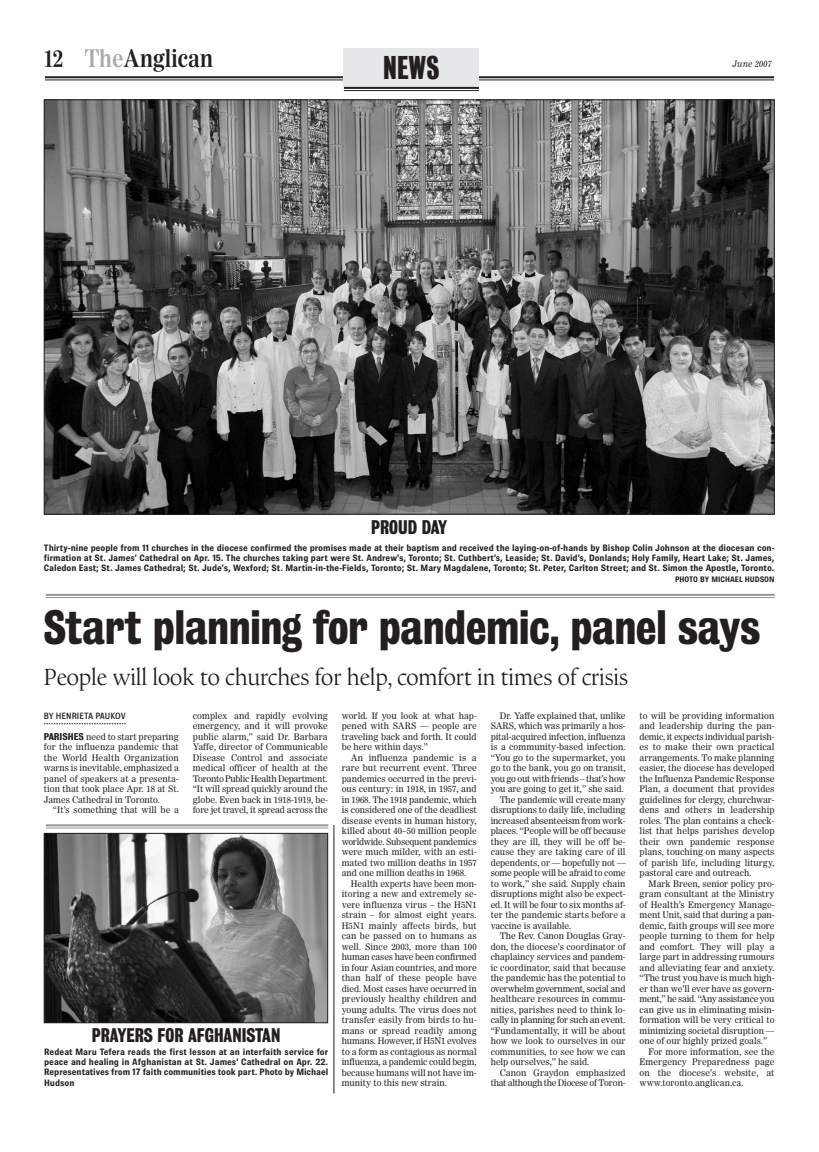
<style>
.page{position:relative;width:819px;height:1152px;background:#fff}
.page>*{position:absolute;margin:0;border:0;box-sizing:border-box;transform-origin:0 0}
.t1{font:44px "Bureau Grotesque Three Seven";color:#231f20}
.t2{font:30px "Bureau Grotesque One Seven";color:#231f20}
.t3{font:300 24px "Goodchild Display";color:#231f20}
.t4{font:700 24px "Worldwide Headline";color:#231f20}
.t5{font:18px "Bureau Grotesque Three Seven";color:#231f20}
.t6{font:700 9.2px/10.5px "Brown";color:#231f20;text-align:justify}
.t7{font:9px/10.5px "Worldwide";color:#231f20;text-align:justify}
.t8{font:9px "Worldwide";letter-spacing:-.03em;color:#231f20}
.t9{font:9px "Worldwide";letter-spacing:-.02em;color:#231f20}
.t10{font:9px "Worldwide";letter-spacing:-.025em;color:#231f20}
.t11{font:italic 9px "Worldwide";color:#231f20}
.t12{font:8.2px "Bureau Grotesque Five Three";color:#231f20}
.t13{font:700 8px "Brown";color:#231f20}
.s1{color:#a7a9ac}
.s2{font-family:"Bureau Grotesque Three Five"}
</style>
<div class="page">
<hr style="left:45px;top:76px;width:729px;height:2px;background:#231f20">
<hr style="left:45px;top:80px;width:729px;height:1px;background:#231f20">
<div style="left:344px;top:49px;width:135px;height:38px;background:#e6e7e8"></div>
<hr style="left:344px;top:87px;width:135px;height:2px;background:#231f20">
<hr style="left:344px;top:90px;width:135px;height:1px;background:#231f20">
<img style="left:46px;top:102px;width:727px;height:411px">
<svg style="left:44px;top:723px;width:82px;height:1px"></svg>
<img style="left:46px;top:835px;width:280px;height:186px">
<div style="left:44px;top:833px;width:284px;height:190px;border:1px solid #231f20"></div>
<hr style="left:46px;top:594px;width:729px;height:2px;background:#939598">
<hr style="left:46px;top:597px;width:729px;height:1px;background:#939598">
<hr style="left:46px;top:824px;width:282px;height:2px;background:#939598">
<hr style="left:46px;top:828px;width:282px;height:1px;background:#939598">
<hr style="left:334px;top:825px;width:1px;height:269px;background:#231f20">
<h3 class="t4" style="left:45px;top:49px;width:170px">12 <span class="s1">The</span>Anglican</h3>
<p class="t11" style="left:733px;top:60px;width:41px">June 2007</p>
<h2 class="t2" style="left:383px;top:57px;width:58px">NEWS</h2>
<h3 class="t5" style="left:371px;top:521px;width:78px">PROUD DAY</h3>
<p class="t6" style="left:44px;top:543px;width:732px">Thirty-nine people from 11 churches in the diocese confirmed the promises made at their baptism and received the laying-on-of-hands by Bishop Colin Johnson at the diocesan con&shy;firmation at St. James’ Cathedral on Apr. 15. The churches taking part were St. Andrew’s, Toronto; St. Cuthbert’s, Leaside; St. David’s, Donlands; Holy Family, Heart Lake; St. James, Caledon East; St. James Cathedral; St. Jude’s, Wexford; St. Martin-in-the-Fields, Toronto; St. Mary Magdalene, Toronto; St. Peter, Carlton Street; and St. Simon the Apostle, Toronto.</p>
<p class="t13" style="left:675px;top:576px;width:101px">PHOTO BY MICHAEL HUDSON</p>
<h1 class="t1" style="left:44px;top:612px;width:718px">Start planning for pandemic, panel says</h1>
<h3 class="t3" style="left:44px;top:667px;width:586px">People will look to churches for help, comfort in times of crisis</h3>
<p class="t12" style="left:44px;top:712px;width:83px">BY HENRIETA PAUKOV</p>
<p class="t7" style="left:44px;top:732px;width:136px"><span class="s2">PARISHES</span> need to start preparing for the influenza pandemic that the World Health Organization warns is inevitable, emphasized a panel of speakers at a presenta&shy;tion that took place Apr. 18 at St.<br>James Cathedral in Toronto.</p>
<p class="t7" style="left:53px;top:805px;width:127px">“It’s something that will be a</p>
<p class="t7" style="left:193px;top:711px;width:136px">complex and rapidly evolving emergency, and it will provoke public alarm,” said Dr. Barbara Yaffe, director of Communicable Disease Control and associate medical officer of health at the Toronto Public Health Department. “It will spread quickly around the globe. Even back in 1918-1919, be&shy;fore jet travel, it spread across the</p>
<p class="t7" style="left:342px;top:711px;width:136px">world. If you look at what hap&shy;pened with SARS — people are traveling back and forth. It could be here within days.”</p>
<p class="t7" style="left:500px;top:711px;width:127px">Dr. Yaffe explained that, unlike</p>
<p class="t7" style="left:491px;top:721px;width:136px">SARS, which was primarily a hos-</p>
<p class="t7" style="left:491px;top:732px;width:136px">pital-acquired infection, influenza</p>
<p class="t7" style="left:491px;top:742px;width:136px">is a community-based infection.</p>
<p class="t7" style="left:491px;top:753px;width:136px">“You go to the supermarket, you</p>
<p class="t7" style="left:491px;top:763px;width:136px">go to the bank, you go on transit,</p>
<p class="t10" style="left:491px;top:775px;width:136px">you go out with friends – that’s how</p>
<p class="t7" style="left:491px;top:784px;width:135px">you are going to get it,” she said.</p>
<p class="t7" style="left:500px;top:795px;width:127px">The pandemic will create many</p>
<p class="t7" style="left:491px;top:805px;width:136px">disruptions to daily life, including</p>
<p class="t9" style="left:491px;top:817px;width:136px">increased absenteeism from work-</p>
<p class="t7" style="left:491px;top:826px;width:136px">places. “People will be off because</p>
<p class="t7" style="left:491px;top:837px;width:136px">they are ill, they will be off be-</p>
<p class="t7" style="left:491px;top:847px;width:136px">cause they are taking care of ill</p>
<p class="t7" style="left:491px;top:858px;width:136px">dependents, or — hopefully not —</p>
<p class="t7" style="left:491px;top:868px;width:136px">some people will be afraid to come</p>
<p class="t7" style="left:491px;top:879px;width:136px">to work,” she said. Supply chain</p>
<p class="t7" style="left:491px;top:889px;width:136px">disruptions might also be expect-</p>
<p class="t7" style="left:491px;top:900px;width:136px">ed. It will be four to six months af-</p>
<p class="t7" style="left:491px;top:910px;width:136px">ter the pandemic starts before a</p>
<p class="t7" style="left:491px;top:921px;width:82px">vaccine is available.</p>
<p class="t7" style="left:500px;top:931px;width:127px">The Rev. Canon Douglas Gray-</p>
<p class="t7" style="left:491px;top:942px;width:136px">don, the diocese’s coordinator of</p>
<p class="t7" style="left:491px;top:952px;width:136px">chaplaincy services and pandem-</p>
<p class="t7" style="left:491px;top:963px;width:136px">ic coordinator, said that because</p>
<p class="t7" style="left:491px;top:973px;width:136px">the pandemic has the potential to</p>
<p class="t10" style="left:491px;top:985px;width:136px">overwhelm government, social and</p>
<p class="t7" style="left:491px;top:994px;width:136px">healthcare resources in commu-</p>
<p class="t7" style="left:491px;top:1005px;width:136px">nities, parishes need to think lo-</p>
<p class="t9" style="left:491px;top:1016px;width:136px">cally in planning for such an event.</p>
<p class="t7" style="left:491px;top:1026px;width:136px">“Fundamentally, it will be about</p>
<p class="t7" style="left:491px;top:1036px;width:136px">how we look to ourselves in our</p>
<p class="t7" style="left:491px;top:1047px;width:136px">communities, to see how we can</p>
<p class="t7" style="left:491px;top:1057px;width:100px">help ourselves,” he said.</p>
<p class="t7" style="left:500px;top:1068px;width:127px">Canon Graydon emphasized</p>
<p class="t8" style="left:491px;top:1079px;width:136px">that although the Diocese of Toron-</p>
<p class="t7" style="left:640px;top:711px;width:136px">to will be providing information and leadership during the pan&shy;demic, it expects individual parish&shy;es to make their own practical arrangements. To make planning easier, the diocese has developed the Influenza Pandemic Response Plan, a document that provides guidelines for clergy, churchwar&shy;dens and others in leadership roles. The plan contains a check&shy;list that helps parishes develop their own pandemic response plans, touching on many aspects of parish life, including liturgy, pastoral care and outreach.</p>
<p class="t7" style="left:649px;top:879px;width:127px">Mark Breen, senior policy pro-</p>
<p class="t7" style="left:640px;top:889px;width:136px">gram consultant at the Ministry</p>
<p class="t7" style="left:640px;top:900px;width:136px">of Health’s Emergency Manage-</p>
<p class="t7" style="left:640px;top:910px;width:136px">ment Unit, said that during a pan-</p>
<p class="t7" style="left:640px;top:921px;width:136px">demic, faith groups will see more</p>
<p class="t7" style="left:640px;top:931px;width:136px">people turning to them for help</p>
<p class="t7" style="left:640px;top:942px;width:136px">and comfort. They will play a</p>
<p class="t7" style="left:640px;top:952px;width:136px">large part in addressing rumours</p>
<p class="t7" style="left:640px;top:963px;width:136px">and alleviating fear and anxiety.</p>
<p class="t7" style="left:640px;top:973px;width:136px">“The trust you have is much high-</p>
<p class="t7" style="left:640px;top:984px;width:136px">er than we’ll ever have as govern-</p>
<p class="t8" style="left:640px;top:995px;width:136px">ment,” he said. “Any assistance you</p>
<p class="t7" style="left:640px;top:1005px;width:136px">can give us in eliminating misin-</p>
<p class="t7" style="left:640px;top:1015px;width:136px">formation will be very critical to</p>
<p class="t7" style="left:640px;top:1026px;width:136px">minimizing societal disruption —</p>
<p class="t7" style="left:640px;top:1036px;width:129px">one of our highly prized goals.”</p>
<p class="t7" style="left:649px;top:1047px;width:127px">For more information, see the</p>
<p class="t7" style="left:640px;top:1057px;width:136px">Emergency Preparedness page</p>
<p class="t7" style="left:640px;top:1068px;width:136px">on the diocese’s website, at</p>
<p class="t7" style="left:640px;top:1078px;width:105px">www.toronto.anglican.ca.</p>
<p class="t7" style="left:342px;top:753px;width:136px;text-indent:9px">An influenza pandemic is a rare but recurrent event. Three pandemics occurred in the previ&shy;ous century: in 1918, in 1957, and in 1968. The 1918 pandemic, which is considered one of the deadliest disease events in human history, killed about 40–50 million people worldwide. Subsequent pandemics were much milder, with an esti&shy;mated two million deaths in 1957 and one million deaths in 1968.</p>
<p class="t7" style="left:342px;top:879px;width:136px;text-indent:9px">Health experts have been mon&shy;itoring a new and extremely se&shy;vere influenza virus – the H5N1 strain – for almost eight years.<br>H5N1 mainly affects birds, but can be passed on to humans as well. Since 2003, more than 100 human cases have been confirmed in four Asian countries, and more than half of these people have died. Most cases have occurred in previously healthy children and young adults. The virus does not transfer easily from birds to hu&shy;mans or spread readily among humans. However, if H5N1 evolves to a form as contagious as normal influenza, a pandemic could begin, because humans will not have im&shy;munity to this new strain.</p>
<h3 class="t5" style="left:92px;top:1029px;width:190px">PRAYERS FOR AFGHANISTAN</h3>
<p class="t6" style="left:44px;top:1047px;width:286px">Redeat Maru Tefera reads the first lesson at an interfaith service for peace and healing in Afghanistan at St. James’ Cathedral on Apr. 22.<br>Representatives from 17 faith communities took part. Photo by Michael Hudson</p>
</div>
